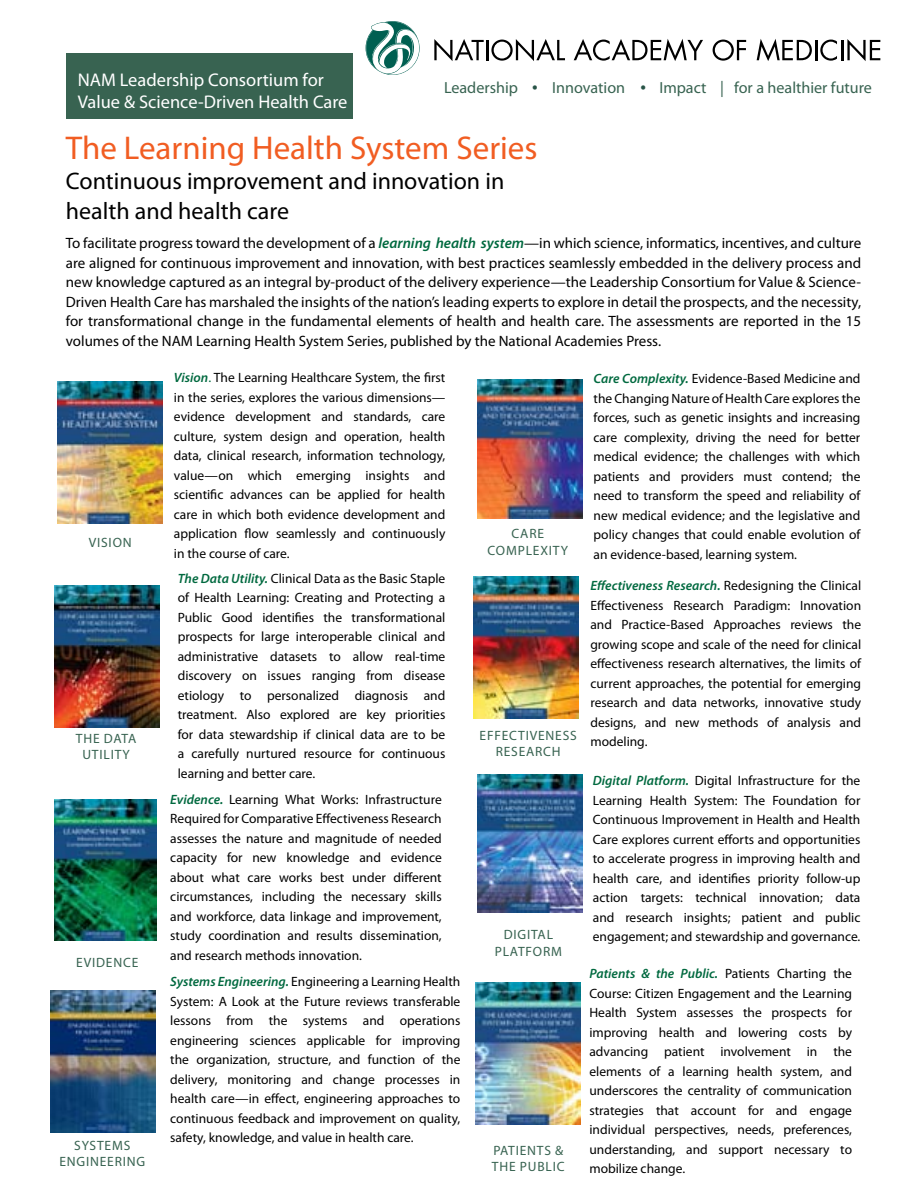
<style>
.page{position:relative;width:918px;height:1188px;background:#fff}
.page>*{position:absolute;margin:0;border:0;box-sizing:border-box;transform-origin:0 0}
.t1{font:33px "Myriad Pro";color:#f15d22}
.t2{font:24px/30px "Myriad Pro";color:#000}
.t3{font:18.45px/22px "Myriad Pro";color:#fff}
.t4{font:16.2px "Myriad Pro";color:#386351}
.t5{font:16.2px "Minion Pro";color:#285447}
.t6{font:15px/19.5px "Myriad Pro";color:#000;text-align:justify}
.t7{font:13.5px/19.5px "Myriad Pro";color:#000;text-align:justify}
.t8{font:13.5px/16.2px "Myriad Pro";letter-spacing:.06em;color:#386351}
.s1{font-weight:600;font-style:italic;color:#00693f}
.s2{color:#00693f}
</style>
<div class="page">
<div style="left:66px;top:53px;width:286px;height:65px;background:#386351"></div>
<img style="left:57px;top:382px;width:105px;height:141px">
<img style="left:478px;top:380px;width:105px;height:139px">
<img style="left:474px;top:577px;width:105px;height:142px">
<img style="left:55px;top:585px;width:104px;height:142px">
<img style="left:55px;top:799px;width:101px;height:142px">
<img style="left:477px;top:775px;width:105px;height:137px">
<img style="left:51px;top:990px;width:105px;height:142px">
<img style="left:476px;top:983px;width:105px;height:142px">
<svg style="left:434px;top:39px;width:50px;height:22px"></svg>
<hr style="left:486px;top:40px;width:2px;height:20px;background:#000">
<svg style="left:491px;top:39px;width:74px;height:22px"></svg>
<svg style="left:574px;top:39px;width:129px;height:22px"></svg>
<svg style="left:713px;top:40px;width:33px;height:21px"></svg>
<svg style="left:757px;top:39px;width:55px;height:22px"></svg>
<hr style="left:815px;top:40px;width:2px;height:20px;background:#000">
<svg style="left:820px;top:40px;width:17px;height:21px"></svg>
<hr style="left:841px;top:40px;width:2px;height:20px;background:#000">
<svg style="left:847px;top:39px;width:33px;height:22px"></svg>
<svg style="left:366px;top:21px;width:54px;height:54px"></svg>
<h3 class="t3" style="left:78px;top:68px;width:271px">NAM Leadership Consortium for<br>Value &amp; Science-Driven Health Care</h3>
<p class="t4" style="left:444px;top:77px;width:75px">Leadership</p>
<p class="t4" style="left:552px;top:77px;width:74px">Innovation</p>
<p class="t4" style="left:659px;top:77px;width:214px">Impact | for a healthier future</p>
<p class="t5" style="left:532px;top:75px;width:8px">•</p>
<p class="t5" style="left:640px;top:75px;width:8px">•</p>
<h1 class="t1" style="left:66px;top:127px;width:473px">The Learning Health System Series</h1>
<h2 class="t2" style="left:66px;top:165px;width:440px">Continuous improvement and innovation in health and health care</h2>
<p class="t6" style="left:66px;top:233px;width:797px">To facilitate progress toward the development of a <span class="s1">learning health system</span>—in which science, informatics, incentives, and culture are aligned for continuous improvement and innovation, with best practices seamlessly embedded in the delivery process and new knowledge captured as an integral by-product of the delivery experience—the Leadership Consortium for Value &amp; Science-Driven Health Care has marshaled the insights of the nation’s leading experts to explore in detail the prospects, and the necessity, for transformational change in the fundamental elements of health and health care. The assessments are reported in the 15 volumes of the NAM Learning Health System Series, published by the National Academies Press.</p>
<p class="t7" style="left:174px;top:368px;width:273px"><span class="s1">Vision</span><span class="s2">.</span> The Learning Healthcare System, the first in the series, explores the various dimensions— evidence development and standards, care culture, system design and operation, health data, clinical research, information technology, value—on which emerging insights and scientific advances can be applied for health care in which both evidence development and application flow seamlessly and continuously in the course of care.</p>
<p class="t7" style="left:594px;top:369px;width:268px"><span class="s1">Care Complexity.</span> Evidence-Based Medicine and the Changing Nature of Health Care explores the forces, such as genetic insights and increasing care complexity, driving the need for better medical evidence; the challenges with which patients and providers must contend; the need to transform the speed and reliability of new medical evidence; and the legislative and policy changes that could enable evolution of an evidence-based, learning system.</p>
<p class="t7" style="left:590px;top:576px;width:272px"><span class="s1">Effectiveness Research.</span> Redesigning the Clinical Effectiveness Research Paradigm: Innovation and Practice-Based Approaches reviews the growing scope and scale of the need for clinical effectiveness research alternatives, the limits of current approaches, the potential for emerging research and data networks, innovative study designs, and new methods of analysis and modeling.</p>
<p class="t8" style="left:89px;top:534px;width:44px">VISION</p>
<p class="t8" style="left:488px;top:526px;width:82px;text-align:center">CARE<br>COMPLEXITY</p>
<p class="t7" style="left:178px;top:568px;width:269px"><span class="s1">The Data Utility.</span> Clinical Data as the Basic Staple of Health Learning: Creating and Protecting a Public Good identifies the transformational prospects for large interoperable clinical and administrative datasets to allow real-time discovery on issues ranging from disease etiology to personalized diagnosis and treatment. Also explored are key priorities for data stewardship if clinical data are to be a carefully nurtured resource for continuous learning and better care.</p>
<p class="t7" style="left:170px;top:789px;width:273px"><span class="s1">Evidence.</span> Learning What Works: Infrastructure Required for Comparative Effectiveness Research assesses the nature and magnitude of needed capacity for new knowledge and evidence about what care works best under different circumstances, including the necessary skills and workforce, data linkage and improvement, study coordination and results dissemination, and research methods innovation.</p>
<p class="t8" style="left:480px;top:727px;width:99px;text-align:center">EFFECTIVENESS<br>RESEARCH</p>
<p class="t8" style="left:82px;top:730px;width:49px;text-indent:-6px">THE data<br>UTILITY</p>
<p class="t7" style="left:593px;top:771px;width:269px"><span class="s1">Digital Platform.</span> Digital Infrastructure for the Learning Health System: The Foundation for Continuous Improvement in Health and Health Care explores current efforts and opportunities to accelerate progress in improving health and health care, and identifies priority follow-up action targets: technical innovation; data and research insights; patient and public engagement; and stewardship and governance.</p>
<p class="t8" style="left:495px;top:927px;width:60px;text-indent:9px">DIGITAL<br>Platform</p>
<p class="t8" style="left:76px;top:954px;width:64px">EVIDENCE</p>
<p class="t7" style="left:170px;top:972px;width:292px"><span class="s1">Systems Engineering.</span> Engineering a Learning Health System: A Look at the Future reviews transferable lessons from the systems and operations engineering sciences applicable for improving the organization, structure, and function of the delivery, monitoring and change processes in health care—in effect, engineering approaches to continuous feedback and improvement on quality, safety, knowledge, and value in health care.</p>
<p class="t7" style="left:589px;top:964px;width:264px"><span class="s1">Patients &amp; the Public.</span> Patients Charting the Course: Citizen Engagement and the Learning Health System assesses the prospects for improving health and lowering costs by advancing patient involvement in the elements of a learning health system, and underscores the centrality of communication strategies that account for and engage individual perspectives, needs, preferences, understanding, and support necessary to mobilize change.</p>
<p class="t8" style="left:59px;top:1137px;width:87px;text-indent:15px">systems<br>ENGINEERING</p>
<p class="t8" style="left:492px;top:1142px;width:73px">PATIENTS &amp; the</p>
<p class="t8" style="left:520px;top:1158px;width:33px">Public</p>
</div>
